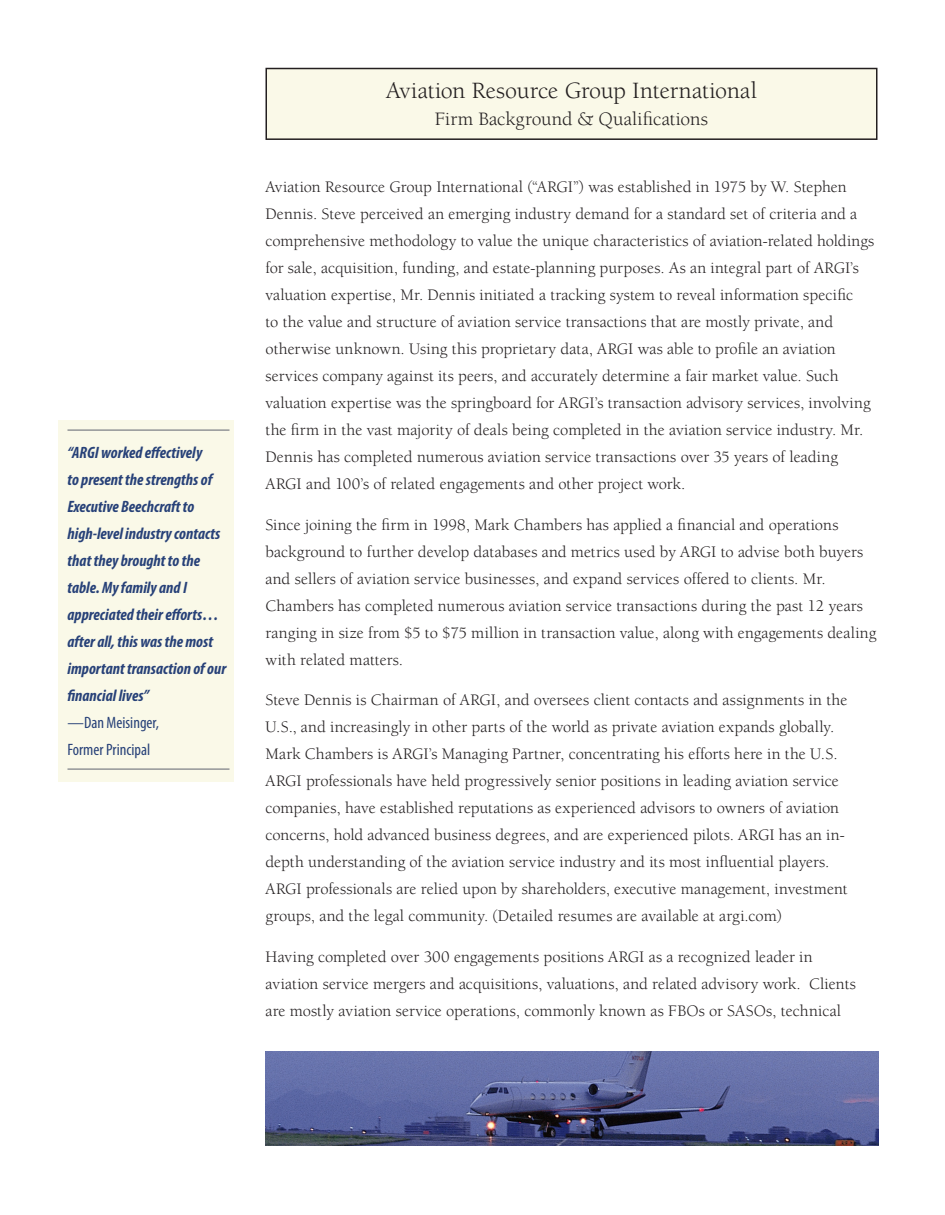
<style>
.page{position:relative;width:945px;height:1215px;background:#fff}
.page>*{position:absolute;margin:0;border:0;box-sizing:border-box;transform-origin:0 0}
.t1{font:24px "Berkeley";letter-spacing:-.005em;color:#231f20}
.t2{font:19.5px "Berkeley";letter-spacing:.005em;color:#231f20}
.t3{font:16.5px/27px "Berkeley";color:#231f20}
.t4{font:italic 700 condensed 16.5px/27px "Myriad Pro";color:#274178}
.t5{font:condensed 16.5px/27px "Myriad Pro";color:#274178}
</style>
<div class="page">
<div style="left:266px;top:69px;width:611px;height:70px;background:#faf9e8"></div>
<div style="left:266px;top:68px;width:612px;height:72px;border:2px solid #231f20"></div>
<div style="left:58px;top:420px;width:176px;height:362px;background:#faf9e8"></div>
<hr style="left:68px;top:429px;width:162px;height:2px;background:#939598">
<hr style="left:68px;top:768px;width:162px;height:2px;background:#939598">
<img style="left:266px;top:1051px;width:613px;height:94px">
<p class="t4" style="left:68px;top:439px;width:160px">“ARGI worked effectively<br>to present the strengths of<br>Executive Beechcraft to high-level industry contacts that they brought to the table. My family and I appreciated their efforts… after all, this was the most important transaction of our financial lives”</p>
<p class="t5" style="left:68px;top:709px;width:93px">—Dan Meisinger,<br>Former Principal</p>
<h1 class="t1" style="left:386px;top:77px;width:372px">Aviation Resource Group International</h1>
<p class="t2" style="left:435px;top:108px;width:275px">Firm Background &amp; Qualifications</p>
<p class="t3" style="left:266px;top:174px;width:610px">Aviation Resource Group International (“ARGI”) was established in 1975 by W. Stephen Dennis. Steve perceived an emerging industry demand for a standard set of criteria and a comprehensive methodology to value the unique characteristics of aviation-related holdings for sale, acquisition, funding, and estate-planning purposes. As an integral part of ARGI’s valuation expertise, Mr. Dennis initiated a tracking system to reveal information specific<br>to the value and structure of aviation service transactions that are mostly private, and otherwise unknown. Using this proprietary data, ARGI was able to profile an aviation services company against its peers, and accurately determine a fair market value. Such valuation expertise was the springboard for ARGI’s transaction advisory services, involving the firm in the vast majority of deals being completed in the aviation service industry. Mr.<br>Dennis has completed numerous aviation service transactions over 35 years of leading ARGI and 100’s of related engagements and other project work.</p>
<p class="t3" style="left:266px;top:511px;width:612px">Since joining the firm in 1998, Mark Chambers has applied a financial and operations background to further develop databases and metrics used by ARGI to advise both buyers and sellers of aviation service businesses, and expand services offered to clients. Mr.<br>Chambers has completed numerous aviation service transactions during the past 12 years ranging in size from $5 to $75 million in transaction value, along with engagements dealing with related matters.</p>
<p class="t3" style="left:266px;top:687px;width:584px">Steve Dennis is Chairman of ARGI, and oversees client contacts and assignments in the U.S., and increasingly in other parts of the world as private aviation expands globally.<br>Mark Chambers is ARGI’s Managing Partner, concentrating his efforts here in the U.S.<br>ARGI professionals have held progressively senior positions in leading aviation service companies, have established reputations as experienced advisors to owners of aviation concerns, hold advanced business degrees, and are experienced pilots. ARGI has an in&shy;depth understanding of the aviation service industry and its most influential players.<br>ARGI professionals are relied upon by shareholders, executive management, investment groups, and the legal community. (Detailed resumes are available at argi.com)</p>
<p class="t3" style="left:266px;top:943px;width:592px">Having completed over 300 engagements positions ARGI as a recognized leader in aviation service mergers and acquisitions, valuations, and related advisory work. Clients are mostly aviation service operations, commonly known as FBOs or SASOs, technical</p>
</div>
